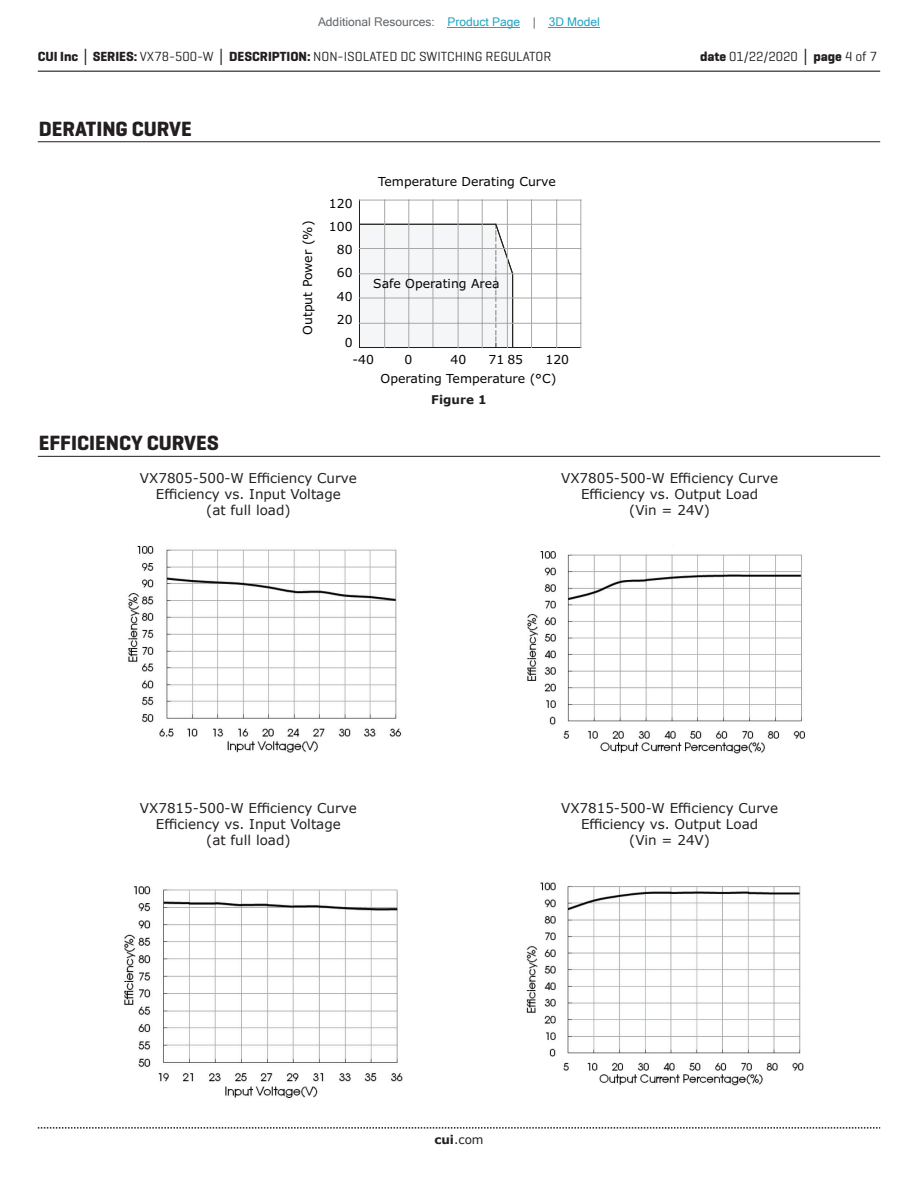
<style>
.page{position:relative;width:918px;height:1188px;background:#fff}
.page>*{position:absolute;margin:0;border:0;box-sizing:border-box;transform-origin:0 0}
.t1{font:700 21px "Geogrotesque";color:#231f20}
.t2{font:13.5px/16.2px "Verdana";color:#231f20;text-align:center}
.t3{font:13.5px "Geogrotesque";color:#231f20}
.t4{font:12.45px "Verdana";color:#040503}
.t5{font:12px "Microsoft Sans Serif";color:#63676b}
.t6{font:12px "Verdana";color:#231f20}
.t7{font:700 12px "Verdana";color:#231f20}
.s1{color:#23a4c6}
.s2{font-weight:700}
.s3{font-family:"Verdana";font-weight:700}
</style>
<div class="page">
<hr style="left:38px;top:71px;width:842px;height:1px;background:#231f20">
<svg style="left:38px;top:1127px;width:842px;height:2px"></svg>
<img style="left:128px;top:545px;width:677px;height:209px">
<img style="left:124px;top:882px;width:680px;height:216px">
<hr style="left:38px;top:141px;width:842px;height:1px;background:#231f20">
<svg style="left:359px;top:199px;width:223px;height:149px"></svg>
<hr style="left:359px;top:323px;width:222px;height:1px;background:#aaa8a7">
<hr style="left:359px;top:200px;width:222px;height:1px;background:#aaa8a7">
<hr style="left:359px;top:274px;width:222px;height:1px;background:#aaa8a7">
<hr style="left:359px;top:298px;width:222px;height:1px;background:#aaa8a7">
<hr style="left:359px;top:248px;width:222px;height:1px;background:#aaa8a7">
<hr style="left:458px;top:200px;width:1px;height:148px;background:#aaa8a7">
<hr style="left:384px;top:200px;width:1px;height:148px;background:#aaa8a7">
<hr style="left:556px;top:200px;width:1px;height:148px;background:#aaa8a7">
<hr style="left:581px;top:200px;width:1px;height:148px;background:#aaa8a7">
<hr style="left:531px;top:200px;width:1px;height:148px;background:#aaa8a7">
<hr style="left:507px;top:200px;width:1px;height:148px;background:#aaa8a7">
<hr style="left:482px;top:200px;width:1px;height:148px;background:#aaa8a7">
<hr style="left:409px;top:200px;width:1px;height:148px;background:#aaa8a7">
<hr style="left:38px;top:456px;width:842px;height:1px;background:#231f20">
<hr style="left:448px;top:27px;width:72px;height:1px;background:#23a4c6">
<hr style="left:549px;top:27px;width:51px;height:1px;background:#23a4c6">
<p class="t5" style="left:318px;top:15px;width:283px">Additional Resources: <span class="s1">Product Page</span> | <span class="s1">3D Model</span></p>
<p class="t3" style="left:38px;top:48px;width:515px"><span class="s2">CUI Inc</span> <span class="s3">│</span> <span class="s2">SERIES:</span> VX78-500-W <span class="s3">│</span> <span class="s2">DESCRIPTION:</span> NON-ISOLATED DC SWITCHING REGULATOR</p>
<p class="t3" style="left:700px;top:48px;width:179px"><span class="s2">date</span> 01/22/2020 <span class="s3">│</span> <span class="s2">page</span> 4 of 7</p>
<h1 class="t1" style="left:39px;top:116px;width:154px">DERATING CURVE</h1>
<p class="t4" style="left:299px;top:335px;width:116px;rotate:-90deg">Output Power (%)</p>
<p class="t4" style="left:329px;top:194px;width:25px">120</p>
<p class="t4" style="left:329px;top:218px;width:25px">100</p>
<p class="t4" style="left:337px;top:241px;width:17px">80</p>
<p class="t4" style="left:337px;top:264px;width:17px">60</p>
<p class="t4" style="left:337px;top:288px;width:17px">40</p>
<p class="t4" style="left:337px;top:311px;width:17px">20</p>
<p class="t4" style="left:345px;top:334px;width:9px">0</p>
<p class="t4" style="left:378px;top:172px;width:179px">Temperature Derating Curve</p>
<p class="t4" style="left:373px;top:275px;width:128px">Safe Operating Area</p>
<p class="t4" style="left:353px;top:351px;width:23px">-40</p>
<p class="t4" style="left:404px;top:351px;width:9px">0</p>
<p class="t4" style="left:451px;top:351px;width:17px">40</p>
<p class="t4" style="left:489px;top:351px;width:36px">71 85</p>
<p class="t4" style="left:545px;top:351px;width:25px">120</p>
<p class="t4" style="left:381px;top:370px;width:177px">Operating Temperature (°C)</p>
<p class="t7" style="left:431px;top:392px;width:57px">Figure 1</p>
<h1 class="t1" style="left:39px;top:430px;width:181px">EFFICIENCY CURVES</h1>
<p class="t2" style="left:140px;top:469px;width:218px">VX7805-500-W Efficiency Curve<br>Efficiency vs. Input Voltage<br>(at full load)</p>
<p class="t2" style="left:561px;top:469px;width:218px">VX7805-500-W Efficiency Curve<br>Efficiency vs. Output Load<br>(Vin = 24V)</p>
<p class="t2" style="left:140px;top:800px;width:218px">VX7815-500-W Efficiency Curve<br>Efficiency vs. Input Voltage<br>(at full load)</p>
<p class="t2" style="left:561px;top:800px;width:218px">VX7815-500-W Efficiency Curve<br>Efficiency vs. Output Load<br>(Vin = 24V)</p>
<p class="t6" style="left:434px;top:1131px;width:51px"><span class="s2">cui</span>.com</p>
</div>
